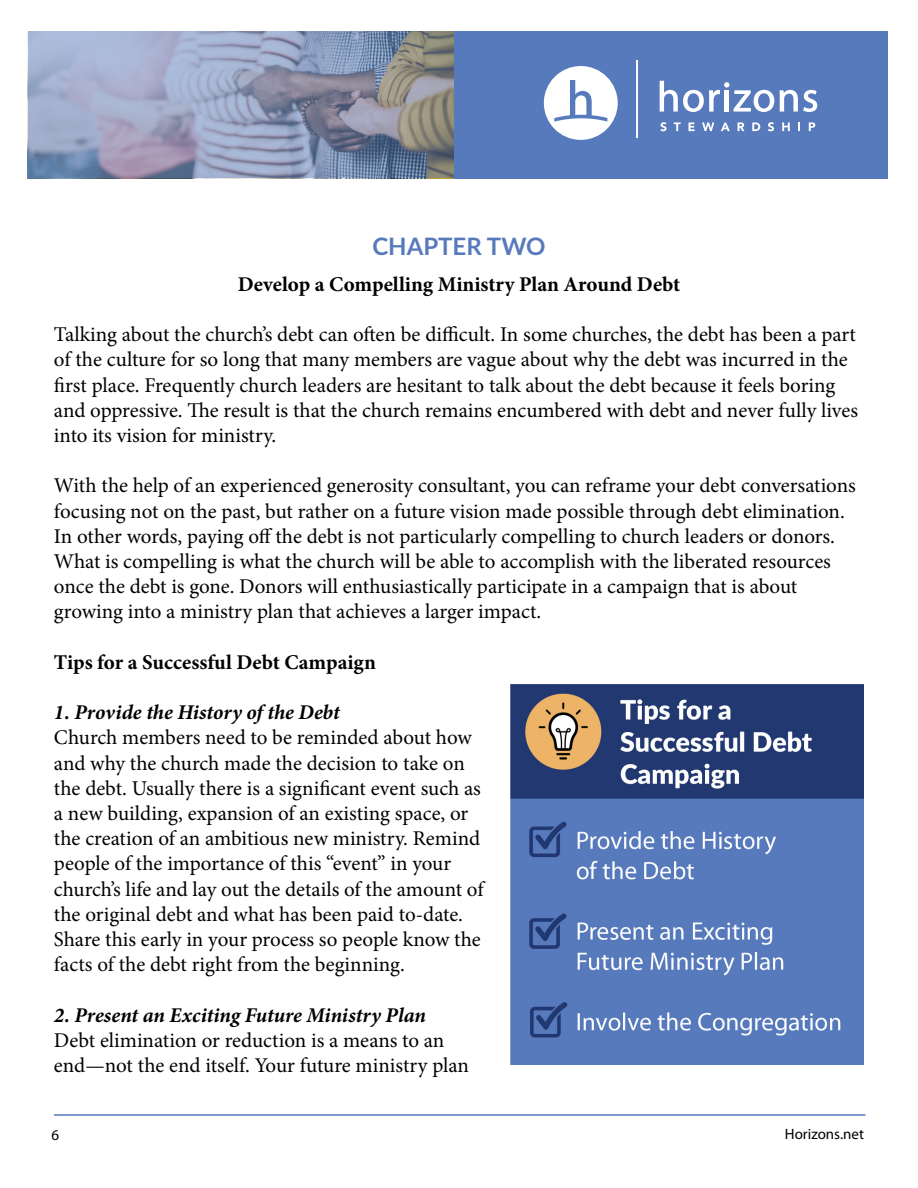
<style>
.page{position:relative;width:918px;height:1188px;background:#fff}
.page>*{position:absolute;margin:0;border:0;box-sizing:border-box;transform-origin:0 0}
.t1{font:700 24px "Lato";color:#587abc}
.t2{font:21px/25.2px "Minion Pro";letter-spacing:-.005em;color:#000}
.t3{font:700 21px "Minion Pro";color:#000}
.t4{font:italic 700 21px "Minion Pro";letter-spacing:-.005em;color:#000}
.t5{font:15px "Myriad Pro";color:#000}
</style>
<div class="page">
<hr style="left:54px;top:1114px;width:811px;height:2px;background:#587abc">
<div style="left:454px;top:31px;width:433px;height:147px;background:#577abd"></div>
<div style="left:544px;top:66px;width:74px;height:74px;background:#fff;border-radius:50%"></div>
<svg style="left:554px;top:80px;width:53px;height:42px"></svg>
<svg style="left:660px;top:122px;width:7px;height:9px"></svg>
<svg style="left:674px;top:122px;width:7px;height:9px"></svg>
<svg style="left:689px;top:122px;width:6px;height:9px"></svg>
<svg style="left:702px;top:122px;width:12px;height:9px"></svg>
<svg style="left:721px;top:122px;width:9px;height:9px"></svg>
<svg style="left:738px;top:122px;width:6px;height:9px"></svg>
<svg style="left:752px;top:122px;width:8px;height:9px"></svg>
<svg style="left:768px;top:122px;width:6px;height:9px"></svg>
<svg style="left:782px;top:122px;width:8px;height:9px"></svg>
<svg style="left:798px;top:122px;width:2px;height:9px"></svg>
<svg style="left:809px;top:122px;width:6px;height:9px"></svg>
<hr style="left:636px;top:60px;width:2px;height:78px;background:#fff">
<svg style="left:660px;top:81px;width:114px;height:31px"></svg>
<svg style="left:780px;top:90px;width:37px;height:22px"></svg>
<svg style="left:28px;top:31px;width:426px;height:147px;background:#929ab3"></svg>
<img style="left:511px;top:685px;width:353px;height:379px">
<p class="t1" style="left:372px;top:228px;width:175px">CHAPTER TWO</p>
<p class="t3" style="left:238px;top:269px;width:444px">Develop a Compelling Ministry Plan Around Debt</p>
<p class="t2" style="left:54px;top:322px;width:806px">Talking about the church’s debt can often be difficult. In some churches, the debt has been a part of the culture for so long that many members are vague about why the debt was incurred in the first place. Frequently church leaders are hesitant to talk about the debt because it feels boring and oppressive. The result is that the church remains encumbered with debt and never fully lives into its vision for ministry.</p>
<p class="t2" style="left:54px;top:473px;width:803px">With the help of an experienced generosity consultant, you can reframe your debt conversations focusing not on the past, but rather on a future vision made possible through debt elimination.<br>In other words, paying off the debt is not particularly compelling to church leaders or donors.<br>What is compelling is what the church will be able to accomplish with the liberated resources once the debt is gone. Donors will enthusiastically participate in a campaign that is about growing into a ministry plan that achieves a larger impact.</p>
<p class="t3" style="left:54px;top:647px;width:324px">Tips for a Successful Debt Campaign</p>
<p class="t4" style="left:54px;top:697px;width:287px">1. Provide the History of the Debt</p>
<p class="t2" style="left:54px;top:725px;width:431px">Church members need to be reminded about how and why the church made the decision to take on the debt. Usually there is a significant event such as a new building, expansion of an existing space, or the creation of an ambitious new ministry. Remind people of the importance of this “event” in your church’s life and lay out the details of the amount of the original debt and what has been paid to-date.<br>Share this early in your process so people know the facts of the debt right from the beginning.</p>
<p class="t4" style="left:54px;top:1000px;width:374px">2. Present an Exciting Future Ministry Plan</p>
<p class="t2" style="left:54px;top:1028px;width:417px">Debt elimination or reduction is a means to an end—not the end itself. Your future ministry plan</p>
<p class="t5" style="left:52px;top:1126px;width:9px">6</p>
<p class="t5" style="left:785px;top:1125px;width:81px">Horizons.net</p>
</div>
